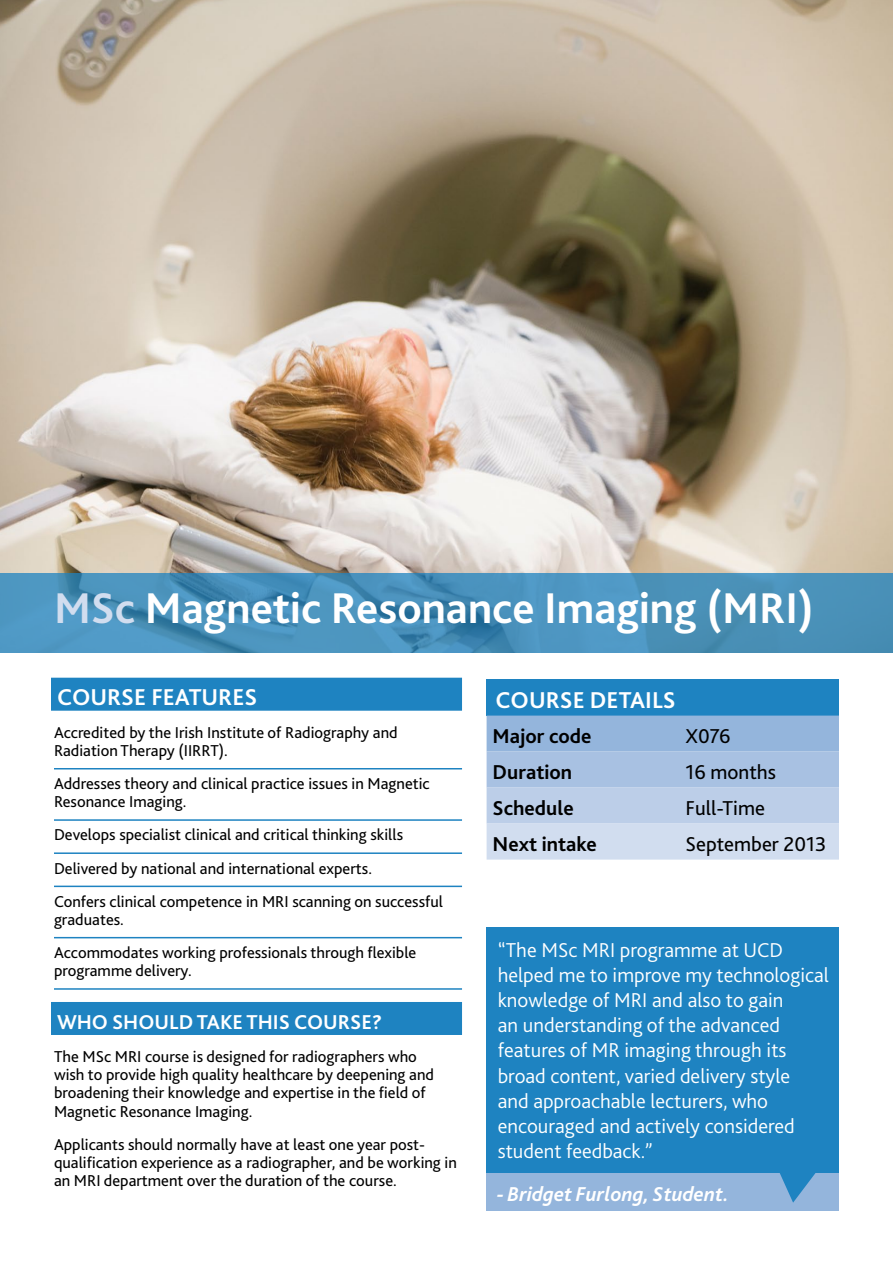
<style>
.page{position:relative;width:893px;height:1263px;background:#fff}
.page>*{position:absolute;margin:0;border:0;box-sizing:border-box;transform-origin:0 0}
.t1{font:700 45px "Bliss 2";color:#fff}
.t2{font:700 24px "Bliss 2";color:#fff}
.t3{font:300 21px/25.2px "Bliss 2";color:#fff}
.t4{font:700 21px "Bliss 2";color:#000}
.t5{font:21px "Bliss 2";color:#000}
.t6{font:italic 700 21px "Bliss 2";color:#fff}
.t7{font:700 21px "Bliss 2";color:#fff}
.t8{font:16.5px/18.1px "Bliss 2";color:#000}
.s1{color:#d1ddef}
</style>
<div class="page">
<img style="left:0;top:0;width:893px;height:573px">
<div style="left:487px;top:680px;width:352px;height:36px;background:#1e83c1"></div>
<svg style="left:487px;top:716px;width:352px;height:144px;background:#b2c8e5"></svg>
<div style="left:486px;top:1164px;width:353px;height:47px;background:#94b5dc"></div>
<div style="left:486px;top:927px;width:353px;height:245px;background:#1e83c1"></div>
<svg style="left:775px;top:1172px;width:46px;height:31px"></svg>
<div style="left:51px;top:1002px;width:411px;height:33px;background:#1e83c1"></div>
<div style="left:51px;top:678px;width:411px;height:33px;background:#1e83c1"></div>
<hr style="left:54px;top:768px;width:408px;height:1px;background:#1e83c1">
<hr style="left:54px;top:819px;width:408px;height:2px;background:#1e83c1">
<hr style="left:54px;top:852px;width:408px;height:2px;background:#1e83c1">
<hr style="left:54px;top:886px;width:408px;height:1px;background:#1e83c1">
<hr style="left:54px;top:937px;width:408px;height:1px;background:#1e83c1">
<hr style="left:54px;top:988px;width:408px;height:2px;background:#1e83c1">
<svg style="left:0;top:573px;width:893px;height:79px;background:#4890ba"></svg>
<h1 class="t1" style="left:54px;top:580px;width:761px"><span class="s1">MSc</span> Magnetic Resonance Imaging (MRI)</h1>
<h1 class="t1" style="left:64px;top:580px;width:806px">MSc in Magnetic Resonance Ima ing (MRI)</h1>
<h2 class="t2" style="left:57px;top:682px;width:202px">Cou rse Featu res</h2>
<p class="t8" style="left:54px;top:723px;width:345px">Accredited by the Irish Institute of Radiography and<br>Radiation Therapy (IIRRT).</p>
<p class="t8" style="left:54px;top:774px;width:377px">Addresses theory and clinical practice issues in Magnetic<br>Resonance Imaging.</p>
<p class="t8" style="left:54px;top:818px;width:391px;line-height:33.2px">Develops specialist clinical and critical thinking skills<br>Delivered by national and international experts.<br>Confers clinical competence in MRI scanning on successful</p>
<p class="t8" style="left:54px;top:902px;width:364px;line-height:33.2px">graduates.<br>Accommodates working professionals through flexible</p>
<p class="t8" style="left:54px;top:961px;width:139px">programme delivery.</p>
<p class="t7" style="left:57px;top:1009px;width:111px">Who Should</p>
<p class="t7" style="left:197px;top:1009px;width:187px">Take Thi s Cou rse?</p>
<p class="t8" style="left:54px;top:1047px;width:382px">The MSc MRI course is designed for radiographers who wish to provide high quality healthcare by deepening and broadening their knowledge and expertise in the field of Magnetic Resonance Imaging.</p>
<p class="t8" style="left:54px;top:1135px;width:404px">Applicants should normally have at least one year post&shy;qualification experience as a radiographer, and be working in an MRI department over the duration of the course.</p>
<h2 class="t2" style="left:496px;top:685px;width:48px">CouRSE</h2>
<h2 class="t2" style="left:590px;top:685px;width:85px">DETAILS</h2>
<p class="t4" style="left:493px;top:723px;width:100px">Major code</p>
<p class="t5" style="left:685px;top:723px;width:47px">X076</p>
<p class="t4" style="left:493px;top:759px;width:81px">Duration</p>
<p class="t5" style="left:685px;top:759px;width:92px">16 months</p>
<p class="t4" style="left:493px;top:795px;width:83px">Schedule</p>
<p class="t5" style="left:685px;top:795px;width:81px">Full-Time</p>
<p class="t4" style="left:493px;top:831px;width:106px">N ext intake</p>
<p class="t5" style="left:685px;top:831px;width:142px">September 2013</p>
<p class="t3" style="left:498px;top:936px;width:333px">“The MSc MRI programme at UCD helped me to improve my technological knowledge of MRI and also to gain<br>an understanding of the advanced features of MR imaging through its broad content, varied delivery style<br>and approachable lecturers, who encouraged and actively considered student feedback.”</p>
<p class="t6" style="left:497px;top:1181px;width:233px">- Bridget Furlong, Student.</p>
</div>
